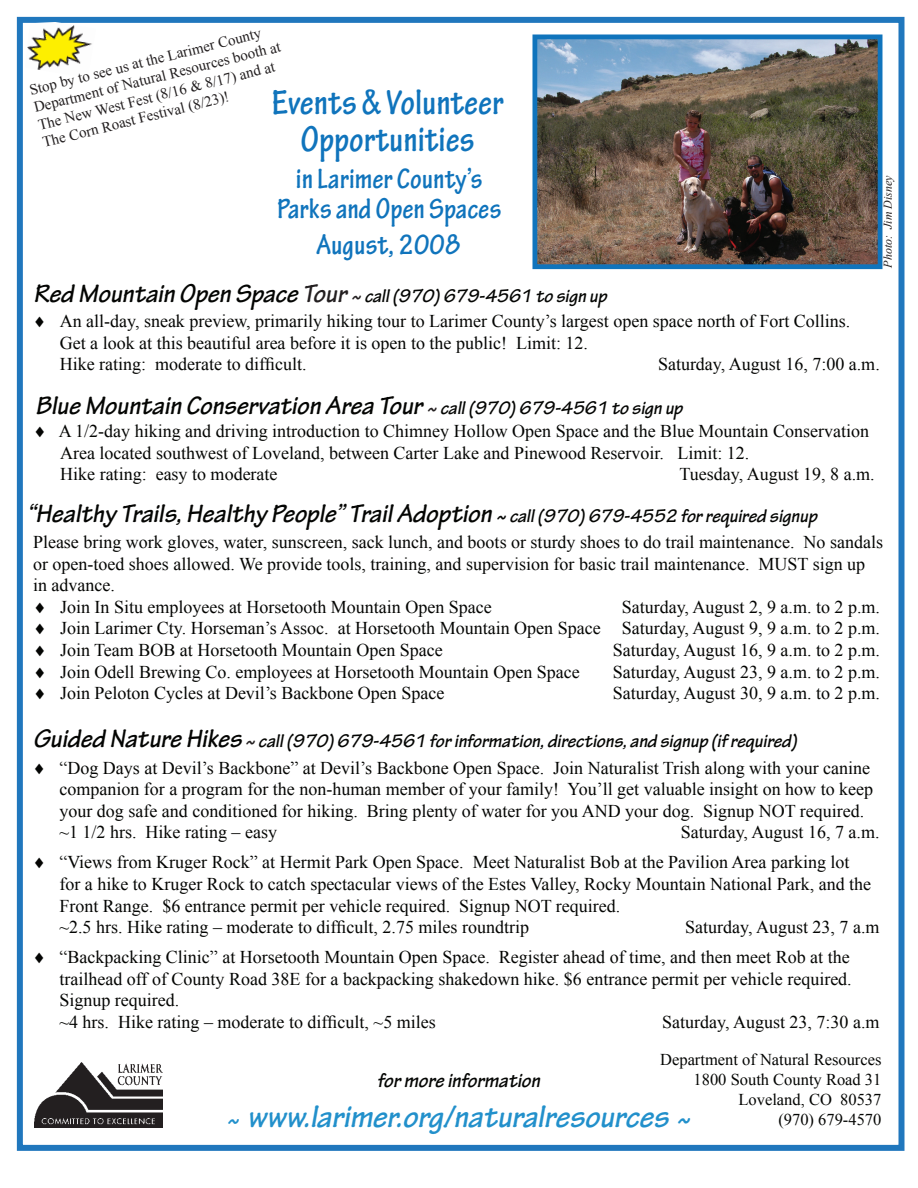
<style>
.page{position:relative;width:918px;height:1188px;background:#fff}
.page>*{position:absolute;margin:0;border:0;box-sizing:border-box;transform-origin:0 0}
.t1{font:700 condensed 37.5px/37.5px "Tekton Pro";color:#1074bc;text-align:center}
.t2{font:italic 700 33px "Tekton Pro";color:#2290cb}
.t3{font:700 condensed 30px/30px "Tekton Pro";color:#1074bc;text-align:center}
.t4{font:italic 700 27px "Tekton Pro";color:#040503}
.t5{font:italic 700 21px "Tekton Pro";color:#040503}
.t6{font:italic 700 19.5px "Tekton Pro";color:#040503}
.t7{font:18px/21.6px "Times New Roman";color:#040503}
.t8{font:16.5px/19.8px "Times New Roman";color:#040503;text-align:right}
.t9{font:15px/18px "Times New Roman";color:#231f20}
.t10{font:italic 12px "Times New Roman";color:#231f20}
.s1{font-size:27px}
.s2{font-size:27px;color:#231f20}
.s3{color:#231f20}
.s4{font-size:19.5px;color:#231f20}
.s5{font-size:19.5px}
.s6{font-size:24px}
</style>
<div class="page">
<div style="left:17px;top:17px;width:887px;height:1134px;background:#fff;border:6px solid #2077bd"></div>
<img style="left:35px;top:1062px;width:128px;height:65px">
<img style="left:25px;top:22px;width:71px;height:48px">
<img style="left:538px;top:40px;width:338px;height:223px">
<div style="left:532px;top:34px;width:350px;height:235px;border:5px solid #1074bc"></div>
<p class="t9" style="left:28px;top:81px;width:255px;rotate:-14deg">Stop by to see us at the Larimer County Department of Natural Resources booth at The New West Fest (8/16 &amp; 8/17) and at The Corn Roast Festival (8/23)!</p>
<h1 class="t1" style="left:272px;top:84px;width:233px">Events &amp; Volunteer<br>Opportunities</h1>
<h3 class="t3" style="left:277px;top:165px;width:226px">in Larimer County’s<br>Parks and Open Spaces</h3>
<h3 class="t3" style="left:316px;top:231px;width:146px">August, 2008</h3>
<p class="t10" style="left:880px;top:268px;width:95px;rotate:-90deg">Photo: Jim Disney</p>
<p class="t6" style="left:33px;top:284px;width:575px"><span class="s1">Red Mountain Open Space</span> <span class="s2">Tour</span> <span class="s3">~</span> call (970) 679-4561 to sign up</p>
<p class="t7" style="left:60px;top:310px;width:792px;text-indent:-27px">♦ An all-day, sneak preview, primarily hiking tour to Larimer County’s largest open space north of Fort Collins.<br>Get a look at this beautiful area before it is open to the public! Limit: 12.<br>Hike rating: moderate to difficult.</p>
<p class="t7" style="left:658px;top:353px;width:223px">Saturday, August 16, 7:00 a.m.</p>
<h3 class="t4" style="left:36px;top:390px;width:649px">Blue Mountain Conservation Area Tour <span class="s4">~</span> <span class="s5">call (970) 679-4561 to sign up</span></h3>
<p class="t7" style="left:60px;top:420px;width:810px;text-indent:-27px">♦ A 1/2-day hiking and driving introduction to Chimney Hollow Open Space and the Blue Mountain Conservation<br>Area located southwest of Loveland, between Carter Lake and Pinewood Reservoir. Limit: 12.<br>Hike rating: easy to moderate</p>
<p class="t7" style="left:680px;top:463px;width:197px">Tuesday, August 19, 8 a.m.</p>
<h3 class="t4" style="left:27px;top:498px;width:792px">“Healthy Trails, Healthy People” Trail Adoption <span class="s5">~ call (970) 679-4552 for required signup</span></h3>
<p class="t7" style="left:33px;top:531px;width:852px">Please bring work gloves, water, sunscreen, sack lunch, and boots or sturdy shoes to do trail maintenance. No sandals or open-toed shoes allowed. We provide tools, training, and supervision for basic trail maintenance. MUST sign up in advance.<br>♦ Join In Situ employees at Horsetooth Mountain Open Space</p>
<p class="t7" style="left:33px;top:596px;width:849px;text-align:justify;text-indent:589px">Saturday, August 2, 9 a.m. to 2 p.m. ♦ Join Larimer Cty. Horseman’s Assoc. at Horsetooth Mountain Open Space Saturday, August 9, 9 a.m. to 2 p.m. ♦ Join Team BOB at Horsetooth Mountain Open Space</p>
<p class="t7" style="left:613px;top:639px;width:269px">Saturday, August 16, 9 a.m. to 2 p.m.</p>
<p class="t7" style="left:33px;top:660px;width:548px">♦ Join Odell Brewing Co. employees at Horsetooth Mountain Open Space</p>
<p class="t7" style="left:613px;top:660px;width:269px">Saturday, August 23, 9 a.m. to 2 p.m.</p>
<p class="t7" style="left:33px;top:682px;width:413px">♦ Join Peloton Cycles at Devil’s Backbone Open Space</p>
<p class="t7" style="left:613px;top:682px;width:269px">Saturday, August 30, 9 a.m. to 2 p.m.</p>
<p class="t6" style="left:33px;top:730px;width:766px"><span class="s1">Guided Nature Hikes</span> <span class="s3">~</span> call (970) 679-4561 for information, directions, and signup (if required)</p>
<p class="t7" style="left:59px;top:756px;width:815px;text-indent:-27px">♦ “Dog Days at Devil’s Backbone” at Devil’s Backbone Open Space. Join Naturalist Trish along with your canine companion for a program for the non-human member of your family! You’ll get valuable insight on how to keep your dog safe and conditioned for hiking. Bring plenty of water for you AND your dog. Signup NOT required. ~1 1/2 hrs. Hike rating – easy</p>
<p class="t7" style="left:32px;top:817px;width:849px;line-height:30px;text-indent:648px">Saturday, August 16, 7 a.m. ♦ “Views from Kruger Rock” at Hermit Park Open Space. Meet Naturalist Bob at the Pavilion Area parking lot</p>
<p class="t7" style="left:59px;top:873px;width:813px">for a hike to Kruger Rock to catch spectacular views of the Estes Valley, Rocky Mountain National Park, and the<br>Front Range. $6 entrance permit per vehicle required. Signup NOT required.<br>~2.5 hrs. Hike rating – moderate to difficult, 2.75 miles roundtrip</p>
<p class="t7" style="left:32px;top:912px;width:849px;line-height:30px;text-indent:653px">Saturday, August 23, 7 a.m ♦ “Backpacking Clinic” at Horsetooth Mountain Open Space. Register ahead of time, and then meet Rob at the</p>
<p class="t7" style="left:59px;top:968px;width:794px">trailhead off of County Road 38E for a backpacking shakedown hike. $6 entrance permit per vehicle required.<br>Signup required.<br>~4 hrs. Hike rating – moderate to difficult, ~5 miles</p>
<p class="t7" style="left:662px;top:1011px;width:219px">Saturday, August 23, 7:30 a.m</p>
<p class="t8" style="left:660px;top:1050px;width:223px">Department of Natural Resources<br>1800 South County Road 31<br>Loveland, CO 80537<br>(970) 679-4570</p>
<p class="t5" style="left:377px;top:1068px;width:164px">for more information</p>
<h2 class="t2" style="left:227px;top:1097px;width:465px"><span class="s6">~</span> www.larimer.org/naturalresources <span class="s1">~</span></h2>
</div>
